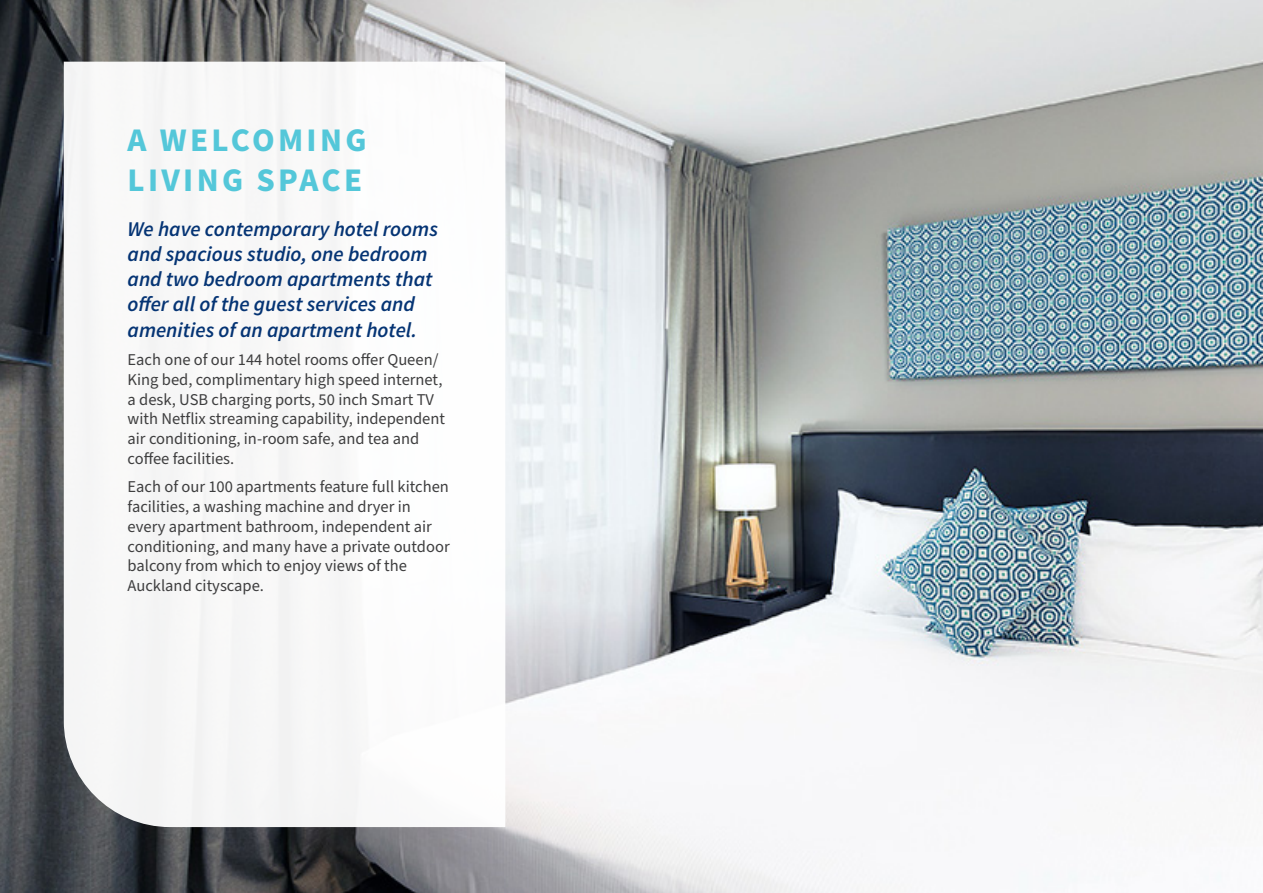
<style>
.page{position:relative;width:1263px;height:893px;background:#fff}
.page>*{position:absolute;margin:0;border:0;box-sizing:border-box;transform-origin:0 0}
.Aqua_Header{font:700 33px/39.6px "Source Sans Pro";letter-spacing:.1em;color:#54c7d9}
.Body{font:italic 600 21px/25.2px "Source Sans Pro";color:#053474}
.Body-2{font:16.5px/19.8px "Source Sans Pro";color:#3e3e3f}
</style>
<div class="page">
<img style="left:0;top:0;width:1263px;height:893px">
<svg style="left:64px;top:62px;width:441px;height:765px"></svg>
<p class="Aqua_Header" style="left:128px;top:121px;width:240px">A WELCOMING<br>LIVING SPACE</p>
<p class="Body" style="left:128px;top:216px;width:312px">We have contemporary hotel rooms and spacious studio, one bedroom and two bedroom apartments that offer all of the guest services and amenities of an apartment hotel.</p>
<p class="Body-2" style="left:128px;top:350px;width:319px">Each one of our 144 hotel rooms offer Queen/ King bed, complimentary high speed internet, a desk, USB charging ports, 50 inch Smart TV with Netflix streaming capability, independent air conditioning, in-room safe, and tea and coffee facilities.</p>
<p class="Body-2" style="left:128px;top:477px;width:324px">Each of our 100 apartments feature full kitchen facilities, a washing machine and dryer in every apartment bathroom, independent air conditioning, and many have a private outdoor balcony from which to enjoy views of the Auckland cityscape.</p>
</div>
